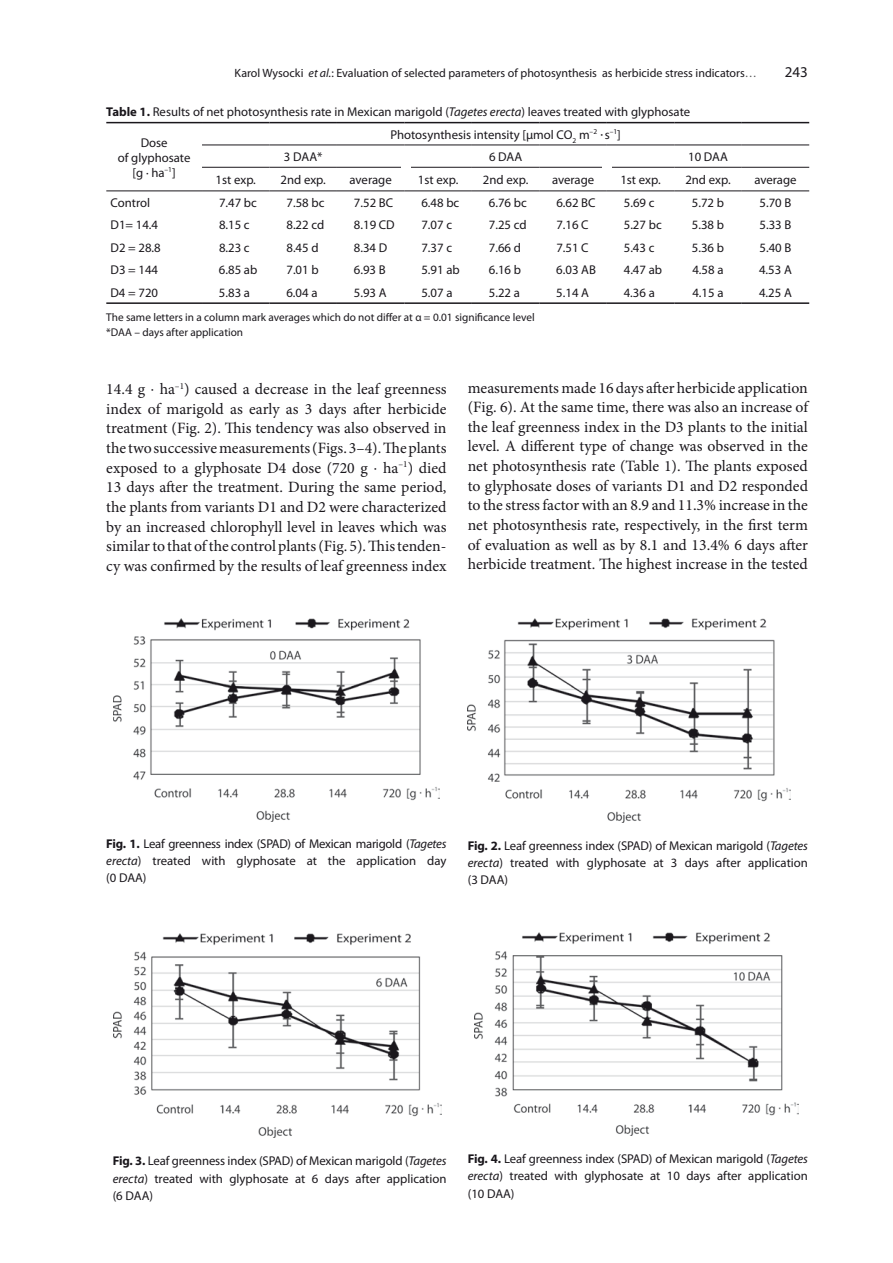
<style>
.page{position:relative;width:893px;height:1263px;background:#fff}
.page>*{position:absolute;margin:0;border:0;box-sizing:border-box;transform-origin:0 0}
.t1{font:15.75px/19.6px "Minion Pro";color:#1a171c;text-align:justify}
.t2{font:15px "Myriad Pro";color:#1a171c}
.t3{font:12.75px/17.2px "Myriad Pro";color:#1a171c;text-align:justify}
.t4{font:12px "Myriad Pro";color:#1a171c}
.t5{font:11.25px/15px "Myriad Pro";color:#1a171c}
.s1{font-style:italic}
.s2{color:#58585a}
.s3{font-weight:700}
</style>
<div class="page">
<img style="left:114px;top:619px;width:325px;height:202px">
<img style="left:468px;top:618px;width:322px;height:204px">
<img style="left:113px;top:933px;width:328px;height:205px">
<img style="left:474px;top:932px;width:325px;height:204px">
<hr style="left:106px;top:122px;width:96px;height:1px;background:#1a171c">
<hr style="left:202px;top:122px;width:67px;height:1px;background:#1a171c">
<hr style="left:269px;top:122px;width:68px;height:1px;background:#1a171c">
<hr style="left:337px;top:122px;width:67px;height:1px;background:#1a171c">
<hr style="left:404px;top:122px;width:68px;height:1px;background:#1a171c">
<hr style="left:472px;top:122px;width:67px;height:1px;background:#1a171c">
<hr style="left:539px;top:122px;width:68px;height:1px;background:#1a171c">
<hr style="left:607px;top:122px;width:67px;height:1px;background:#1a171c">
<hr style="left:674px;top:122px;width:68px;height:1px;background:#1a171c">
<hr style="left:742px;top:122px;width:67px;height:1px;background:#1a171c">
<hr style="left:106px;top:302px;width:96px;height:2px;background:#1a171c">
<hr style="left:202px;top:302px;width:67px;height:2px;background:#1a171c">
<hr style="left:269px;top:302px;width:68px;height:2px;background:#1a171c">
<hr style="left:337px;top:302px;width:67px;height:2px;background:#1a171c">
<hr style="left:404px;top:302px;width:68px;height:2px;background:#1a171c">
<hr style="left:472px;top:302px;width:67px;height:2px;background:#1a171c">
<hr style="left:539px;top:302px;width:68px;height:2px;background:#1a171c">
<hr style="left:607px;top:302px;width:67px;height:2px;background:#1a171c">
<hr style="left:674px;top:302px;width:68px;height:2px;background:#1a171c">
<hr style="left:742px;top:302px;width:67px;height:2px;background:#1a171c">
<hr style="left:106px;top:190px;width:96px;height:1px;background:#1a171c">
<hr style="left:202px;top:190px;width:67px;height:1px;background:#1a171c">
<hr style="left:269px;top:190px;width:68px;height:1px;background:#1a171c">
<hr style="left:337px;top:190px;width:67px;height:1px;background:#1a171c">
<hr style="left:404px;top:190px;width:68px;height:1px;background:#1a171c">
<hr style="left:472px;top:190px;width:67px;height:1px;background:#1a171c">
<hr style="left:539px;top:190px;width:68px;height:1px;background:#1a171c">
<hr style="left:607px;top:190px;width:67px;height:1px;background:#1a171c">
<hr style="left:674px;top:190px;width:68px;height:1px;background:#1a171c">
<hr style="left:742px;top:190px;width:67px;height:1px;background:#1a171c">
<hr style="left:202px;top:145px;width:67px;height:1px;background:#1a171c">
<hr style="left:269px;top:145px;width:68px;height:1px;background:#1a171c">
<hr style="left:337px;top:145px;width:67px;height:1px;background:#1a171c">
<hr style="left:404px;top:145px;width:68px;height:1px;background:#1a171c">
<hr style="left:472px;top:145px;width:67px;height:1px;background:#1a171c">
<hr style="left:539px;top:145px;width:68px;height:1px;background:#1a171c">
<hr style="left:607px;top:145px;width:67px;height:1px;background:#1a171c">
<hr style="left:674px;top:145px;width:68px;height:1px;background:#1a171c">
<hr style="left:742px;top:145px;width:67px;height:1px;background:#1a171c">
<hr style="left:202px;top:167px;width:67px;height:1px;background:#1a171c">
<hr style="left:269px;top:167px;width:68px;height:1px;background:#1a171c">
<hr style="left:337px;top:167px;width:67px;height:1px;background:#1a171c">
<hr style="left:404px;top:167px;width:68px;height:1px;background:#1a171c">
<hr style="left:472px;top:167px;width:67px;height:1px;background:#1a171c">
<hr style="left:539px;top:167px;width:68px;height:1px;background:#1a171c">
<hr style="left:607px;top:167px;width:67px;height:1px;background:#1a171c">
<hr style="left:674px;top:167px;width:68px;height:1px;background:#1a171c">
<hr style="left:742px;top:167px;width:67px;height:1px;background:#1a171c">
<div style="left:401px;top:160px;width:9px;height:23px;background:#fff"></div>
<div style="left:602px;top:162px;width:10px;height:22px;background:#fff"></div>
<p class="t4" style="left:235px;top:66px;width:524px">Karol Wysocki <span class="s1">et al.</span>: Evaluation of selected parameters of photosynthesis as herbicide stress indicators<span class="s2">…</span></p>
<p class="t2" style="left:785px;top:63px;width:25px">243</p>
<p class="t3" style="left:106px;top:103px;width:585px"><span class="s3">Table 1.</span> Results of net photosynthesis rate in Mexican marigold (<span class="s1">Tagetes erecta</span>) leaves treated with glyphosate</p>
<p class="t3" style="left:118px;top:135px;width:74px;line-height:15px;text-align:center">Dose<br>of glyphosate [g ∙ ha<sup>–1</sup>]</p>
<p class="t3" style="left:390px;top:125px;width:232px">Photosynthesis intensity [µmol CO<sub>2</sub> m<sup>–2</sup> ·s<sup>–1</sup>]</p>
<p class="t3" style="left:284px;top:148px;width:40px">3 DAA*</p>
<p class="t3" style="left:489px;top:148px;width:35px">6 DAA</p>
<p class="t3" style="left:688px;top:148px;width:41px">10 DAA</p>
<p class="t3" style="left:216px;top:171px;width:42px">1st exp.</p>
<p class="t3" style="left:281px;top:171px;width:47px">2nd exp.</p>
<p class="t3" style="left:350px;top:171px;width:44px">average</p>
<p class="t3" style="left:418px;top:171px;width:42px">1st exp.</p>
<p class="t3" style="left:483px;top:171px;width:47px">2nd exp.</p>
<p class="t3" style="left:552px;top:171px;width:44px">average</p>
<p class="t3" style="left:620px;top:171px;width:42px">1st exp.</p>
<p class="t3" style="left:685px;top:171px;width:47px">2nd exp.</p>
<p class="t3" style="left:754px;top:171px;width:44px">average</p>
<p class="t3" style="left:111px;top:194px;width:41px">Control</p>
<p class="t3" style="left:219px;top:194px;width:39px">7.47 bc</p>
<p class="t3" style="left:286px;top:194px;width:39px">7.58 bc</p>
<p class="t3" style="left:354px;top:194px;width:41px">7.52 BC</p>
<p class="t3" style="left:421px;top:194px;width:39px">6.48 bc</p>
<p class="t3" style="left:489px;top:194px;width:39px">6.76 bc</p>
<p class="t3" style="left:556px;top:194px;width:41px">6.62 BC</p>
<p class="t3" style="left:624px;top:194px;width:32px">5.69 c</p>
<p class="t3" style="left:692px;top:194px;width:34px">5.72 b</p>
<p class="t3" style="left:759px;top:194px;width:33px">5.70 B</p>
<p class="t3" style="left:111px;top:216px;width:49px">D1= 14.4</p>
<p class="t3" style="left:219px;top:216px;width:32px">8.15 c</p>
<p class="t3" style="left:286px;top:216px;width:39px">8.22 cd</p>
<p class="t3" style="left:354px;top:216px;width:42px">8.19 CD</p>
<p class="t3" style="left:421px;top:216px;width:32px">7.07 c</p>
<p class="t3" style="left:489px;top:216px;width:39px">7.25 cd</p>
<p class="t3" style="left:556px;top:216px;width:34px">7.16 C</p>
<p class="t3" style="left:624px;top:216px;width:39px">5.27 bc</p>
<p class="t3" style="left:692px;top:216px;width:34px">5.38 b</p>
<p class="t3" style="left:759px;top:216px;width:33px">5.33 B</p>
<p class="t3" style="left:111px;top:239px;width:52px">D2 = 28.8</p>
<p class="t3" style="left:219px;top:239px;width:32px">8.23 c</p>
<p class="t3" style="left:286px;top:239px;width:34px">8.45 d</p>
<p class="t3" style="left:354px;top:239px;width:35px">8.34 D</p>
<p class="t3" style="left:421px;top:239px;width:32px">7.37 c</p>
<p class="t3" style="left:489px;top:239px;width:34px">7.66 d</p>
<p class="t3" style="left:556px;top:239px;width:34px">7.51 C</p>
<p class="t3" style="left:624px;top:239px;width:32px">5.43 c</p>
<p class="t3" style="left:692px;top:239px;width:34px">5.36 b</p>
<p class="t3" style="left:759px;top:239px;width:33px">5.40 B</p>
<p class="t3" style="left:111px;top:261px;width:49px">D3 = 144</p>
<p class="t3" style="left:219px;top:261px;width:40px">6.85 ab</p>
<p class="t3" style="left:286px;top:261px;width:34px">7.01 b</p>
<p class="t3" style="left:354px;top:261px;width:33px">6.93 B</p>
<p class="t3" style="left:421px;top:261px;width:40px">5.91 ab</p>
<p class="t3" style="left:489px;top:261px;width:34px">6.16 b</p>
<p class="t3" style="left:556px;top:261px;width:41px">6.03 AB</p>
<p class="t3" style="left:624px;top:261px;width:40px">4.47 ab</p>
<p class="t3" style="left:692px;top:261px;width:33px">4.58 a</p>
<p class="t3" style="left:759px;top:261px;width:34px">4.53 A</p>
<p class="t3" style="left:110px;top:284px;width:49px">D4 = 720</p>
<p class="t3" style="left:219px;top:284px;width:33px">5.83 a</p>
<p class="t3" style="left:286px;top:284px;width:33px">6.04 a</p>
<p class="t3" style="left:354px;top:284px;width:34px">5.93 A</p>
<p class="t3" style="left:421px;top:284px;width:33px">5.07 a</p>
<p class="t3" style="left:489px;top:284px;width:33px">5.22 a</p>
<p class="t3" style="left:556px;top:284px;width:34px">5.14 A</p>
<p class="t3" style="left:624px;top:284px;width:33px">4.36 a</p>
<p class="t3" style="left:692px;top:284px;width:33px">4.15 a</p>
<p class="t3" style="left:759px;top:284px;width:34px">4.25 A</p>
<p class="t5" style="left:106px;top:310px;width:430px">The same letters in a column mark averages which do not differ at α = 0.01 significance level *DAA – days after application</p>
<p class="t1" style="left:106px;top:379px;width:342px">14.4 g ⋅ ha<sup>–1</sup>) caused a decrease in the leaf greenness index of marigold as early as 3 days after herbicide treatment (Fig. 2). This tendency was also observed in the two successive measurements (Figs. 3–4). The plants exposed to a glyphosate D4 dose (720 g ⋅ ha<sup>–1</sup>) died 13 days after the treatment. During the same period, the plants from variants D1 and D2 were characterized by an increased chlorophyll level in leaves which was similar to that of the control plants (Fig. 5). This tenden&shy;cy was confirmed by the results of leaf greenness index</p>
<p class="t1" style="left:468px;top:378px;width:342px">measurements made 16 days after herbicide application (Fig. 6). At the same time, there was also an increase of the leaf greenness index in the D3 plants to the initial level. A different type of change was observed in the net photosynthesis rate (Table 1). The plants exposed to glyphosate doses of variants D1 and D2 responded to the stress factor with an 8.9 and 11.3% increase in the net photosynthesis rate, respectively, in the first term of evaluation as well as by 8.1 and 13.4% 6 days after herbicide treatment. The highest increase in the tested</p>
<p class="t3" style="left:106px;top:835px;width:342px"><span class="s3">Fig. 1.</span> Leaf greenness index (SPAD) of Mexican marigold (<span class="s1">Tagetes erecta</span>) treated with glyphosate at the application day (0 DAA)</p>
<p class="t3" style="left:468px;top:836px;width:342px"><span class="s3">Fig. 2.</span> Leaf greenness index (SPAD) of Mexican marigold (<span class="s1">Tagetes erecta</span>) treated with glyphosate at 3 days after application (3 DAA)</p>
<p class="t3" style="left:113px;top:1152px;width:335px"><span class="s3">Fig. 3.</span> Leaf greenness index (SPAD) of Mexican marigold (<span class="s1">Tagetes erecta</span>) treated with glyphosate at 6 days after application (6 DAA)</p>
<p class="t3" style="left:468px;top:1150px;width:342px"><span class="s3">Fig. 4.</span> Leaf greenness index (SPAD) of Mexican marigold (<span class="s1">Tagetes erecta</span>) treated with glyphosate at 10 days after application (10 DAA)</p>
</div>
